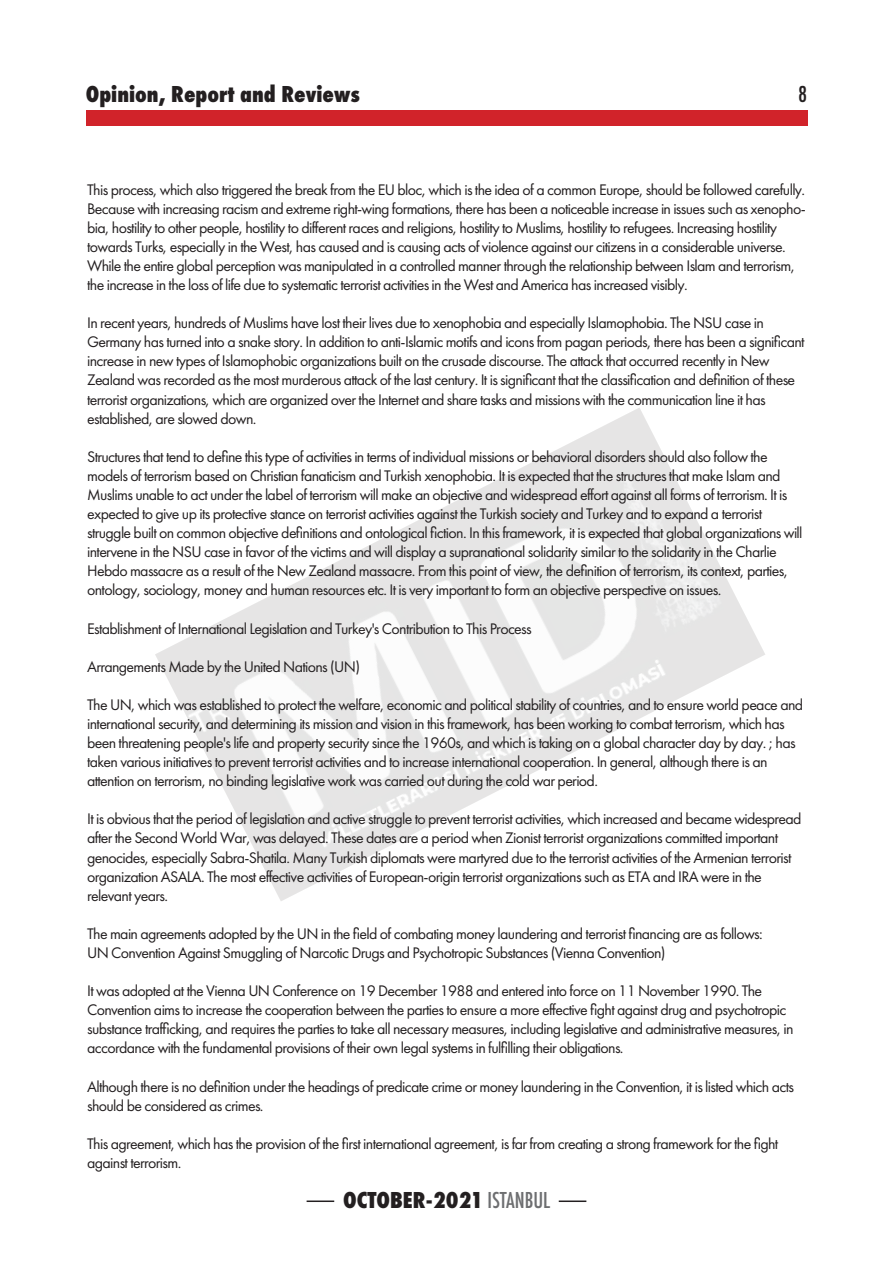
<style>
.page{position:relative;width:893px;height:1263px;background:#fff}
.page>*{position:absolute;margin:0;border:0;box-sizing:border-box;transform-origin:0 0}
.t1{font:800 24px "Futura PT Cond";color:#231f20}
.t2{font:500 24px "Futura PT Cond";color:#231f20}
.t3{font:15.9px/19px "Futura PT";letter-spacing:-.04em;color:#231f20}
.s1{font-weight:500;color:#6d6e70}
</style>
<div class="page">
<div style="left:86px;top:110px;width:721px;height:15px;background:#d1232a"></div>
<img style="left:155px;top:408px;width:610px;height:493px">
<hr style="left:559px;top:1200px;width:27px;height:2px;background:#231f20">
<hr style="left:307px;top:1200px;width:27px;height:2px;background:#231f20">
<h1 class="t1" style="left:86px;top:80px;width:276px">Opinion, Report and Reviews</h1>
<h1 class="t2" style="left:798px;top:80px;width:11px">8</h1>
<p class="t3" style="left:87px;top:180px;width:720px">This process, which also triggered the break from the EU bloc, which is the idea of a common Europe, should be followed carefully.<br>Because with increasing racism and extreme right-wing formations, there has been a noticeable increase in issues such as xenopho&shy;bia, hostility to other people, hostility to different races and religions, hostility to Muslims, hostility to refugees. Increasing hostility towards Turks, especially in the West, has caused and is causing acts of violence against our citizens in a considerable universe.<br>While the entire global perception was manipulated in a controlled manner through the relationship between Islam and terrorism, the increase in the loss of life due to systematic terrorist activities in the West and America has increased visibly.</p>
<p class="t3" style="left:87px;top:313px;width:719px">In recent years, hundreds of Muslims have lost their lives due to xenophobia and especially Islamophobia. The NSU case in Germany has turned into a snake story. In addition to anti-Islamic motifs and icons from pagan periods, there has been a significant increase in new types of Islamophobic organizations built on the crusade discourse. The attack that occurred recently in New Zealand was recorded as the most murderous attack of the last century. It is significant that the classification and definition of these terrorist organizations, which are organized over the Internet and share tasks and missions with the communication line it has established, are slowed down.</p>
<p class="t3" style="left:87px;top:447px;width:717px">Structures that tend to define this type of activities in terms of individual missions or behavioral disorders should also follow the models of terrorism based on Christian fanaticism and Turkish xenophobia. It is expected that the structures that make Islam and Muslims unable to act under the label of terrorism will make an objective and widespread effort against all forms of terrorism. It is expected to give up its protective stance on terrorist activities against the Turkish society and Turkey and to expand a terrorist struggle built on common objective definitions and ontological fiction. In this framework, it is expected that global organizations will intervene in the NSU case in favor of the victims and will display a supranational solidarity similar to the solidarity in the Charlie Hebdo massacre as a result of the New Zealand massacre. From this point of view, the definition of terrorism, its context, parties, ontology, sociology, money and human resources etc. It is very important to form an objective perspective on issues.</p>
<p class="t3" style="left:87px;top:619px;width:446px">Establishment of International Legislation and Turkey's Contribution to This Process</p>
<p class="t3" style="left:87px;top:657px;width:274px">Arrangements Made by the United Nations (UN)</p>
<p class="t3" style="left:87px;top:695px;width:717px">The UN, which was established to protect the welfare, economic and political stability of countries, and to ensure world peace and international security, and determining its mission and vision in this framework, has been working to combat terrorism, which has been threatening people's life and property security since the 1960s, and which is taking on a global character day by day. ; has taken various initiatives to prevent terrorist activities and to increase international cooperation. In general, although there is an attention on terrorism, no binding legislative work was carried out during the cold war period.</p>
<p class="t3" style="left:87px;top:809px;width:716px">It is obvious that the period of legislation and active struggle to prevent terrorist activities, which increased and became widespread after the Second World War, was delayed. These dates are a period when Zionist terrorist organizations committed important genocides, especially Sabra-Shatila. Many Turkish diplomats were martyred due to the terrorist activities of the Armenian terrorist organization ASALA. The most effective activities of European-origin terrorist organizations such as ETA and IRA were in the relevant years.</p>
<p class="t3" style="left:87px;top:924px;width:677px">The main agreements adopted by the UN in the field of combating money laundering and terrorist financing are as follows:<br>UN Convention Against Smuggling of Narcotic Drugs and Psychotropic Substances (Vienna Convention)</p>
<p class="t3" style="left:87px;top:981px;width:708px">It was adopted at the Vienna UN Conference on 19 December 1988 and entered into force on 11 November 1990. The Convention aims to increase the cooperation between the parties to ensure a more effective fight against drug and psychotropic substance trafficking, and requires the parties to take all necessary measures, including legislative and administrative measures, in accordance with the fundamental provisions of their own legal systems in fulfilling their obligations.</p>
<p class="t3" style="left:87px;top:1076px;width:708px">Although there is no definition under the headings of predicate crime or money laundering in the Convention, it is listed which acts should be considered as crimes.</p>
<p class="t3" style="left:87px;top:1134px;width:693px">This agreement, which has the provision of the first international agreement, is far from creating a strong framework for the fight against terrorism.</p>
<h1 class="t1" style="left:343px;top:1186px;width:209px">OCTOBER-2021 <span class="s1">ISTANBUL</span></h1>
</div>
